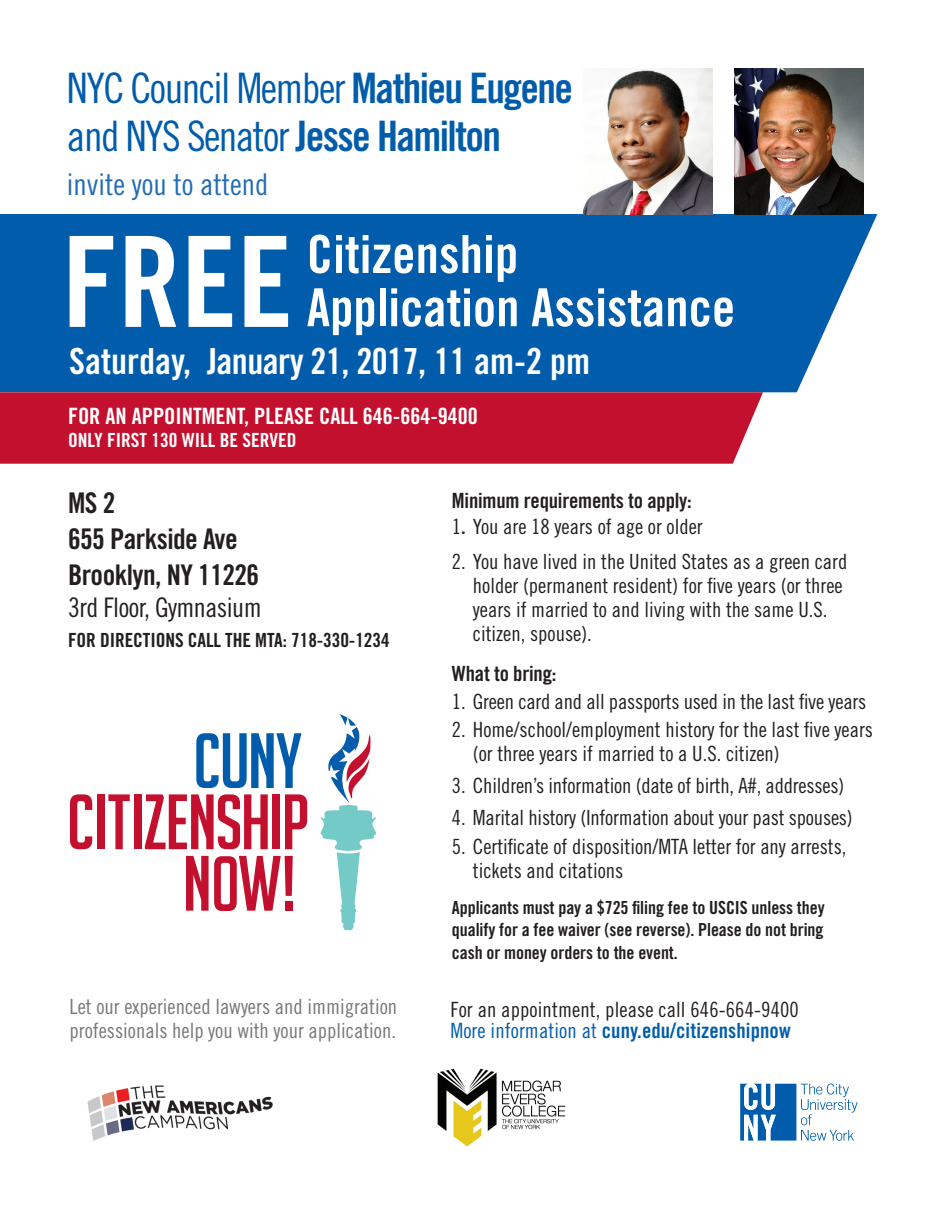
<style>
.page{position:relative;width:945px;height:1215px;background:#fff}
.page>*{position:absolute;margin:0;border:0;box-sizing:border-box;transform-origin:0 0}
.t1{font:126px "Trade Gothic Bold Cond Twenty";color:#fff}
.t2{font:52.5px "Trade Gothic Bold Cond Twenty";color:#fff}
.t3{font:42px/48px "Trade Gothic Cond Eighteen";letter-spacing:-.04em;color:#015dab}
.t4{font:36px "Trade Gothic Bold Cond Twenty";letter-spacing:-.01em;color:#fff}
.t5{font:30px "Trade Gothic Cond Eighteen";color:#226cb5}
.t6{font:28.5px/36px "Trade Gothic Bold Cond Twenty";letter-spacing:-.02em;color:#231f20}
.t7{font:27px "Trade Gothic Cond Eighteen";letter-spacing:-.02em;color:#231f20}
.t8{font:22.5px "Trade Gothic Bold Cond Twenty";color:#fff}
.t9{font:21px/24px "Trade Gothic Cond Eighteen";color:#231f20}
.t10{font:21px/24px "Trade Gothic Cond Eighteen";color:#76787b}
.t11{font:21px "Trade Gothic Bold Cond Twenty";letter-spacing:.005em;color:#015dab}
.t12{font:21px "Trade Gothic Bold Cond Twenty";letter-spacing:-.01em;color:#231f20}
.t13{font:19.5px "Trade Gothic Bold Cond Twenty";letter-spacing:-.005em;color:#231f20}
.t14{font:19.5px "Trade Gothic Bold Cond Twenty";color:#fff}
.t15{font:18px/22.5px "Trade Gothic Bold Cond Twenty";letter-spacing:-.005em;color:#231f20;text-align:justify}
.s1{font-family:"Trade Gothic Bold Cond Twenty"}
.s2{font-family:"Trade Gothic Cond Eighteen"}
</style>
<div class="page">
<div style="left:0;top:214px;width:877px;height:178px;background:#015dab"></div>
<div style="left:0;top:392px;width:763px;height:72px;background:#c3102e"></div>
<svg style="left:320px;top:714px;width:57px;height:216px"></svg>
<svg style="left:186px;top:856px;width:107px;height:55px"></svg>
<svg style="left:285px;top:794px;width:22px;height:55px"></svg>
<div style="left:273px;top:794px;width:7px;height:55px;background:#c3102f"></div>
<svg style="left:145px;top:794px;width:123px;height:55px"></svg>
<div style="left:134px;top:794px;width:7px;height:55px;background:#c3102f"></div>
<svg style="left:108px;top:794px;width:22px;height:55px"></svg>
<div style="left:97px;top:794px;width:7px;height:55px;background:#c3102f"></div>
<svg style="left:70px;top:794px;width:22px;height:55px"></svg>
<svg style="left:196px;top:733px;width:106px;height:55px"></svg>
<svg style="left:740px;top:1084px;width:118px;height:57px"></svg>
<img style="left:87px;top:1085px;width:186px;height:56px">
<img style="left:734px;top:68px;width:129px;height:147px">
<img style="left:583px;top:68px;width:130px;height:147px">
<img style="left:437px;top:1068px;width:129px;height:79px">
<p class="t3" style="left:67px;top:63px;width:508px">NYC Council Member <span class="s1">Mathieu Eugene </span>and NYS Senator <span class="s1">Jesse Hamilton</span></p>
<p class="t5" style="left:67px;top:167px;width:203px">invite you to attend</p>
<p class="t1" style="left:62px;top:205px;width:232px">FREE</p>
<p class="t2" style="left:307px;top:222px;width:213px">Citizenship</p>
<p class="t2" style="left:307px;top:276px;width:430px">Application Assistance</p>
<p class="t4" style="left:69px;top:339px;width:522px">Saturday, January 21, 2017, 11 am-2 pm</p>
<p class="t8" style="left:68px;top:402px;width:411px">FOR AN APPOINTMENT, PLEASE CALL 646-664-9400</p>
<p class="t14" style="left:68px;top:428px;width:230px">ONLY FIRST 130 WILL BE SERVED</p>
<p class="t6" style="left:68px;top:485px;width:49px">MS 2</p>
<p class="t6" style="left:68px;top:521px;width:193px">655 Parkside Ave<br>Brooklyn, NY 11226</p>
<p class="t7" style="left:68px;top:591px;width:195px">3rd Floor, Gymnasium</p>
<p class="t13" style="left:68px;top:628px;width:323px">FOR DIRECTIONS CALL THE MTA: 718-330-1234</p>
<p class="t10" style="left:70px;top:994px;width:329px">Let our experienced lawyers and immigration professionals help you with your application.</p>
<p class="t12" style="left:452px;top:488px;width:241px">Minimum requirements to apply:</p>
<p class="t9" style="left:452px;top:515px;width:252px">1<span class="s1">.</span> You are 18 years of age or older</p>
<p class="t9" style="left:473px;top:549px;width:376px;text-indent:-21px">2. You have lived in the United States as a green card holder (permanent resident) for five years (or three years if married to and living with the same U.S. citizen, spouse).</p>
<p class="t12" style="left:452px;top:660px;width:106px">What to bring:</p>
<p class="t9" style="left:452px;top:689px;width:416px">1. Green card and all passports used in the last five years</p>
<p class="t9" style="left:473px;top:718px;width:402px;text-indent:-21px">2. Home/school/employment history for the last five years (or three years if married to a U.S. citizen)</p>
<p class="t9" style="left:452px;top:773px;width:394px">3. Children’s information (date of birth, A#, addresses)</p>
<p class="t9" style="left:452px;top:806px;width:402px">4. Marital history (Information about your past spouses)</p>
<p class="t9" style="left:473px;top:834px;width:375px;text-indent:-21px">5. Certificate of disposition/MTA letter for any arrests, tickets and citations</p>
<p class="t15" style="left:452px;top:896px;width:374px">Applicants must pay a $725 filing fee to USCIS unless they qualify for a fee waiver (see reverse). Please do not bring cash or money orders to the event.</p>
<p class="t9" style="left:450px;top:997px;width:350px">For an appointment, please call 646-664-9400</p>
<p class="t11" style="left:450px;top:1017px;width:342px"><span class="s2">More information at</span> cuny.edu/citizenshipnow</p>
</div>
